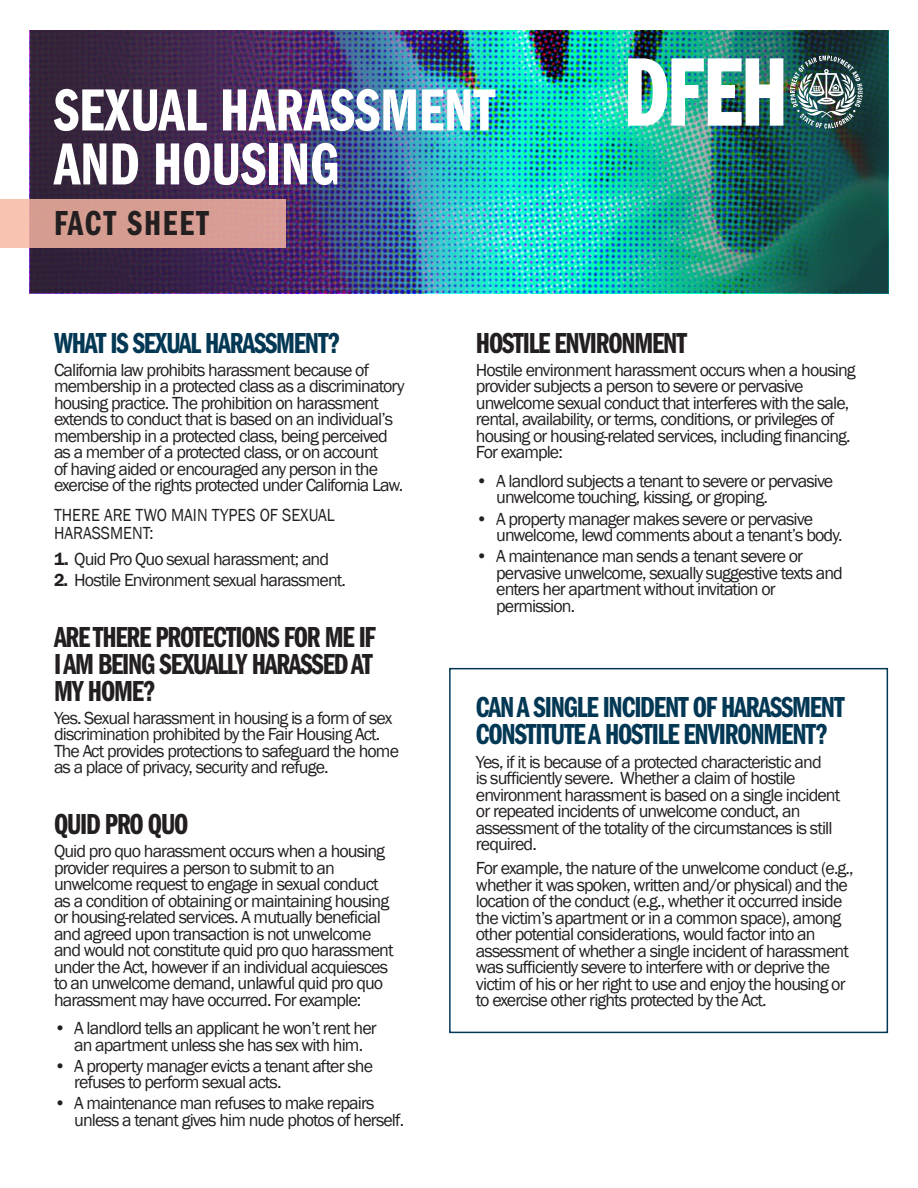
<style>
.page{position:relative;width:918px;height:1188px;background:#fff}
.page>*{position:absolute;margin:0;border:0;box-sizing:border-box;transform-origin:0 0}
.t1{font:61.5px/54px "Franklin Gothic LT Pro Dm Cm";color:#fff}
.t2{font:36px "Franklin Gothic LT Pro Dm Cm";letter-spacing:.05em;color:#231f20}
.t3{font:30px/27px "Franklin Gothic LT Pro Dm Cm";letter-spacing:-.04em;color:#231f20;text-align:justify}
.t4{font:30px/27px "Franklin Gothic LT Pro Dm Cm";letter-spacing:-.04em;color:#033855}
.t5{font:18px/16.5px "Franklin Gothic";letter-spacing:-.05em;color:#231f20}
.t6{font:18px/18px "Franklin Gothic";color:#231f20;scale:.9 1}
.s1{font-weight:600}
</style>
<div class="page">
<img style="left:507px;top:30px;width:87px;height:263px">
<img style="left:30px;top:30px;width:477px;height:263px">
<img style="left:594px;top:30px;width:294px;height:263px">
<svg style="left:0;top:199px;width:286px;height:49px;background:#daa096"></svg>
<img style="left:790px;top:56px;width:73px;height:73px">
<img style="left:628px;top:58px;width:155px;height:68px">
<div style="left:449px;top:668px;width:439px;height:365px;border:2px solid #033855"></div>
<h1 class="t1" style="left:54px;top:84px;width:443px">SEXUAL HARASSMENT<br>AND HOUSING</h1>
<h2 class="t2" style="left:54px;top:204px;width:156px">FACT SHEET</h2>
<h3 class="t4" style="left:54px;top:330px;width:288px">WHAT IS SEXUAL HARASSMENT?</h3>
<p class="t5" style="left:54px;top:362px;width:352px">California law prohibits harassment because of membership in a protected class as a discriminatory housing practice. The prohibition on harassment extends to conduct that is based on an individual’s membership in a protected class, being perceived as a member of a protected class, or on account<br>of having aided or encouraged any person in the exercise of the rights protected under California Law.</p>
<p class="t6" style="left:54px;top:507px;width:314px">THERE ARE TWO MAIN TYPES OF SEXUAL<br>HARASSMENT:</p>
<p class="t5" style="left:54px;top:551px;width:277px"><span class="s1">1.</span> Quid Pro Quo sexual harassment; and</p>
<p class="t5" style="left:54px;top:572px;width:294px"><span class="s1">2.</span> Hostile Environment sexual harassment.</p>
<h3 class="t3" style="left:54px;top:624px;width:323px">ARE THERE PROTECTIONS FOR ME IF I AM BEING SEXUALLY HARASSED AT MY HOME?</h3>
<p class="t5" style="left:54px;top:710px;width:347px">Yes. Sexual harassment in housing is a form of sex discrimination prohibited by the Fair Housing Act.<br>The Act provides protections to safeguard the home as a place of privacy, security and refuge.</p>
<h3 class="t3" style="left:54px;top:811px;width:136px">QUID PRO QUO</h3>
<p class="t5" style="left:54px;top:843px;width:341px">Quid pro quo harassment occurs when a housing provider requires a person to submit to an unwelcome request to engage in sexual conduct as a condition of obtaining or maintaining housing or housing-related services. A mutually beneficial and agreed upon transaction is not unwelcome and would not constitute quid pro quo harassment under the Act, however if an individual acquiesces to an unwelcome demand, unlawful quid pro quo harassment may have occurred. For example:</p>
<p class="t5" style="left:54px;top:1020px;width:324px;text-align:center">• A landlord tells an applicant he won’t rent her an apartment unless she has sex with him.</p>
<p class="t5" style="left:74px;top:1058px;width:300px;text-indent:-20px">• A property manager evicts a tenant after she refuses to perform sexual acts.</p>
<p class="t5" style="left:74px;top:1095px;width:331px;text-indent:-20px">• A maintenance man refuses to make repairs unless a tenant gives him nude photos of herself.</p>
<h3 class="t3" style="left:476px;top:330px;width:213px">HOSTILE ENVIRONMENT</h3>
<p class="t5" style="left:476px;top:362px;width:381px">Hostile environment harassment occurs when a housing provider subjects a person to severe or pervasive unwelcome sexual conduct that interferes with the sale, rental, availability, or terms, conditions, or privileges of housing or housing-related services, including financing.<br>For example:</p>
<p class="t5" style="left:496px;top:473px;width:339px;text-indent:-20px">• A landlord subjects a tenant to severe or pervasive unwelcome touching, kissing, or groping.</p>
<p class="t5" style="left:496px;top:511px;width:348px;text-indent:-20px">• A property manager makes severe or pervasive unwelcome, lewd comments about a tenant’s body.</p>
<p class="t5" style="left:496px;top:548px;width:348px;text-indent:-20px">• A maintenance man sends a tenant severe or pervasive unwelcome, sexually suggestive texts and enters her apartment without invitation or permission.</p>
<h3 class="t4" style="left:476px;top:694px;width:370px">CAN A SINGLE INCIDENT OF HARASSMENT<br>CONSTITUTE A HOSTILE ENVIRONMENT?</h3>
<p class="t5" style="left:476px;top:754px;width:366px">Yes, if it is because of a protected characteristic and<br>is sufficiently severe. Whether a claim of hostile environment harassment is based on a single incident or repeated incidents of unwelcome conduct, an assessment of the totality of the circumstances is still required.</p>
<p class="t5" style="left:476px;top:860px;width:379px">For example, the nature of the unwelcome conduct (e.g., whether it was spoken, written and/or physical) and the location of the conduct (e.g., whether it occurred inside the victim’s apartment or in a common space), among other potential considerations, would factor into an assessment of whether a single incident of harassment was sufficiently severe to interfere with or deprive the victim of his or her right to use and enjoy the housing or to exercise other rights protected by the Act.</p>
</div>
